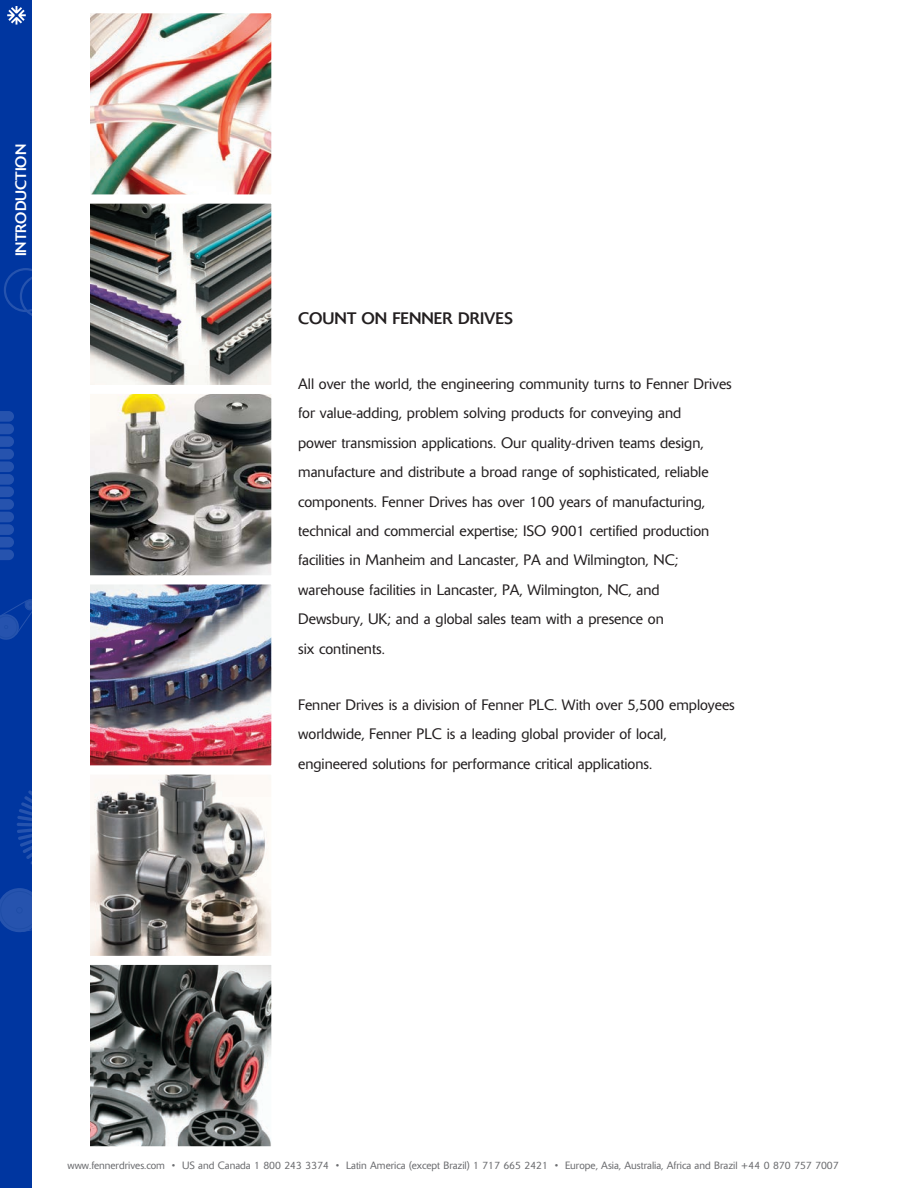
<style>
.page{position:relative;width:918px;height:1188px;background:#fff}
.page>*{position:absolute;margin:0;border:0;box-sizing:border-box;transform-origin:0 0}
.t1{font:16.5px "Delta BQ";color:#231f20}
.t2{font:300 15px/29.4px "Delta BQ";color:#231f20}
.t3{font:15px "Delta BQ";color:#fff}
.t4{font:300 10.5px "Delta BQ";color:#6c6d70}
</style>
<div class="page">
<div style="left:0;top:0;width:32px;height:1188px;background:#0036a0"></div>
<svg style="left:0;top:411px;width:14px;height:149px"></svg>
<svg style="left:17px;top:790px;width:15px;height:75px"></svg>
<svg style="left:7px;top:6px;width:19px;height:19px"></svg>
<svg style="left:0;top:599px;width:32px;height:41px"></svg>
<svg style="left:0;top:888px;width:32px;height:44px"></svg>
<svg style="left:4px;top:268px;width:28px;height:48px"></svg>
<img style="left:91px;top:14px;width:179px;height:1131px">
<div style="left:81px;top:575px;width:199px;height:200px;border:9px solid #fff"></div>
<div style="left:81px;top:956px;width:199px;height:199px;border:9px solid #fff"></div>
<div style="left:81px;top:4px;width:199px;height:200px;border:9px solid #fff"></div>
<div style="left:81px;top:195px;width:199px;height:199px;border:9px solid #fff"></div>
<div style="left:81px;top:385px;width:199px;height:199px;border:9px solid #fff"></div>
<p class="t3" style="left:12px;top:256px;width:114px;rotate:-90deg">INTRODUCTION</p>
<p class="t1" style="left:298px;top:308px;width:216px">COUNT ON FENNER DRIVES</p>
<p class="t2" style="left:298px;top:369px;width:435px">All over the world, the engineering community turns to Fenner Drives for value-adding, problem solving products for conveying and<br>power transmission applications. Our quality-driven teams design, manufacture and distribute a broad range of sophisticated, reliable components. Fenner Drives has over 100 years of manufacturing, technical and commercial expertise; ISO 9001 certified production facilities in Manheim and Lancaster, PA and Wilmington, NC; warehouse facilities in Lancaster, PA, Wilmington, NC, and<br>Dewsbury, UK; and a global sales team with a presence on<br>six continents.</p>
<p class="t2" style="left:298px;top:690px;width:438px">Fenner Drives is a division of Fenner PLC. With over 5,500 employees worldwide, Fenner PLC is a leading global provider of local, engineered solutions for performance critical applications.</p>
<p class="t4" style="left:68px;top:1159px;width:773px">www.fennerdrives.com • US and Canada 1 800 243 3374 • Latin America (except Brazil) 1 717 665 2421 • Europe, Asia, Australia, Africa and Brazil +44 0 870 757 7007</p>
</div>
